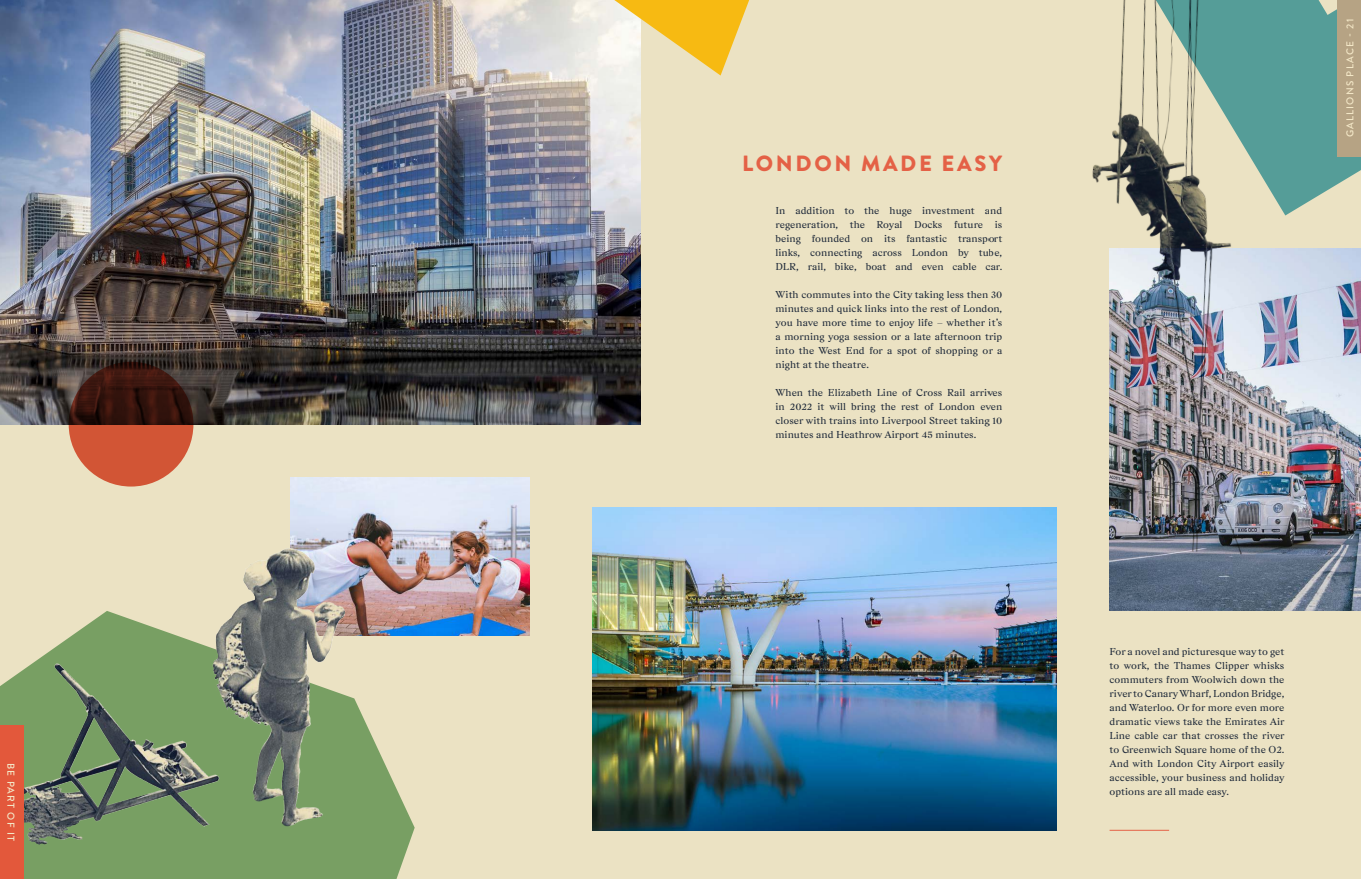
<style>
.page{position:relative;width:1361px;height:879px;background:#ebe2c3}
.page>*{position:absolute;margin:0;border:0;box-sizing:border-box;transform-origin:0 0}
.t1{font:900 22px "Brandon Grotesque";letter-spacing:.12em;color:#e46146}
.t2{font:10px/14px "Gza";color:#1e2939;text-align:justify}
.t3{font:500 10px "Brandon Grotesque";letter-spacing:.12em;color:#f3e7c7}
</style>
<div class="page">
<img style="left:1109px;top:248px;width:252px;height:363px">
<svg style="left:1295px;top:0;width:66px;height:210px"></svg>
<hr style="left:1109px;top:830px;width:60px;height:1px;background:#e46146">
<img style="left:592px;top:507px;width:464px;height:324px">
<img style="left:0;top:0;width:641px;height:424px">
<img style="left:1027px;top:0;width:268px;height:555px">
<img style="left:488px;top:477px;width:41px;height:158px">
<img style="left:77px;top:456px;width:411px;height:423px">
<img style="left:0;top:612px;width:369px;height:267px">
<svg style="left:69px;top:362px;width:124px;height:124px"></svg>
<svg style="left:614px;top:0;width:135px;height:76px"></svg>
<div style="left:0;top:725px;width:24px;height:154px;background:#e3583b"></div>
<div style="left:1337px;top:0;width:24px;height:156px;background:#b6a384"></div>
<p class="t3" style="left:18px;top:763px;width:79px;rotate:90deg">BE PART OF IT</p>
<h1 class="t1" style="left:742px;top:148px;width:261px">LONDON MADE EASY</h1>
<p class="t2" style="left:775px;top:203px;width:228px">In addition to the huge investment and regeneration, the Royal Docks future is being founded on its fantastic transport links, connecting across London by tube, DLR, rail, bike, boat and even cable car.</p>
<p class="t2" style="left:775px;top:287px;width:228px">With commutes into the City taking less then 30 minutes and quick links into the rest of London, you have more time to enjoy life – whether it’s a morning yoga session or a late afternoon trip into the West End for a spot of shopping or a night at the theatre.</p>
<p class="t2" style="left:775px;top:385px;width:228px">When the Elizabeth Line of Cross Rail arrives in 2022 it will bring the rest of London even closer with trains into Liverpool Street taking 10 minutes and Heathrow Airport 45 minutes.</p>
<p class="t3" style="left:1343px;top:137px;width:120px;rotate:-90deg">GALLIONS PLACE - 21</p>
<p class="t2" style="left:1109px;top:644px;width:177px">For a novel and picturesque way to get to work, the Thames Clipper whisks commuters from Woolwich down the river to Canary Wharf, London Bridge, and Waterloo. Or for more even more dramatic views take the Emirates Air Line cable car that crosses the river to Greenwich Square home of the O2.<br>And with London City Airport easily accessible, your business and holiday options are all made easy.</p>
</div>
